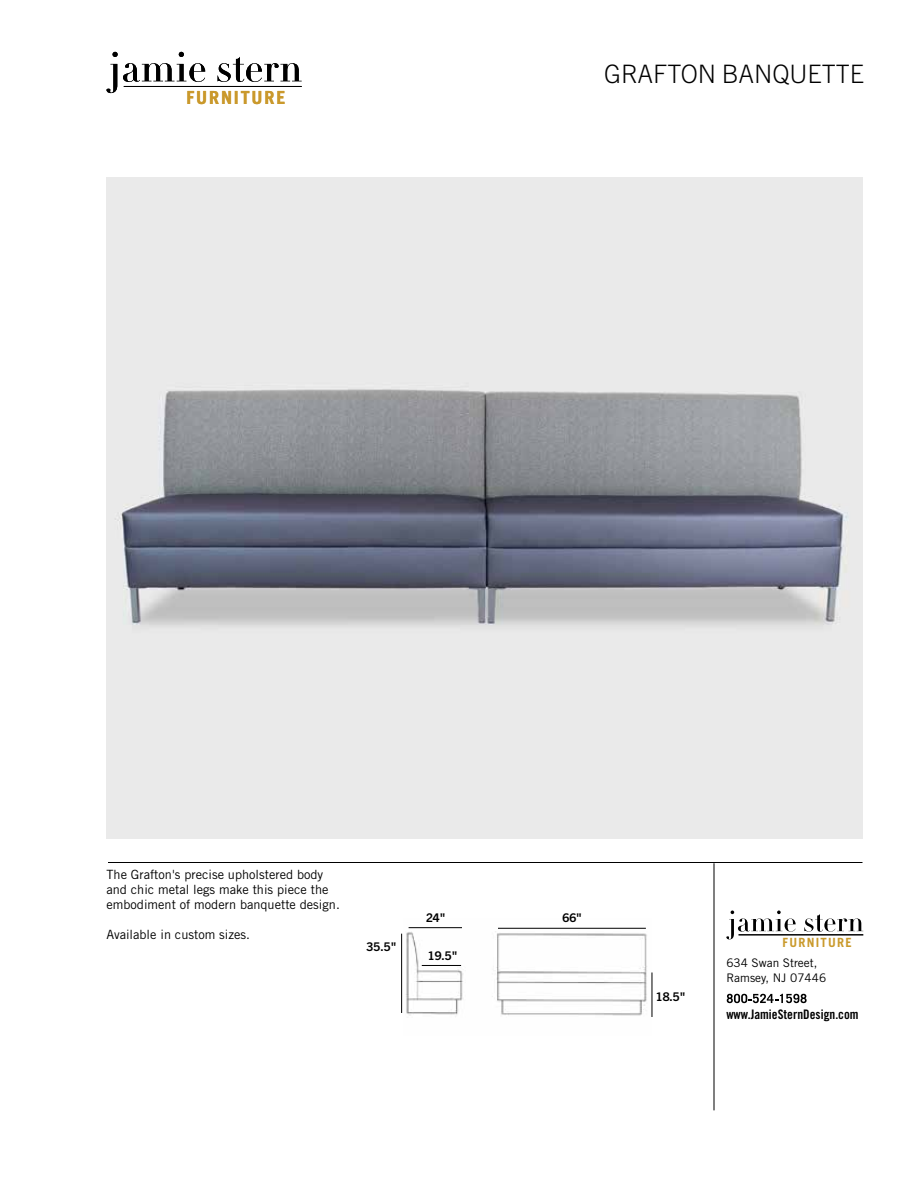
<style>
.page{position:relative;width:918px;height:1188px;background:#fff}
.page>*{position:absolute;margin:0;border:0;box-sizing:border-box;transform-origin:0 0}
.t1{font:300 25.5px "Trade Gothic Next LT Pro";color:#000}
.t2{font:700 18.15px "Trade Gothic";letter-spacing:.1em;color:#ca992c}
.t3{font:13.2px "Trade Gothic LT Std Bd Cn 20";color:#000}
.t4{font:12.75px/15px "Trade Gothic";color:#000}
.t5{font:700 12.75px "Trade Gothic LT Std";letter-spacing:.1em;color:#ca9a2c}
.t6{font:700 12px "Trade Gothic Next LT Pro";color:#000}
.t7{font:11.85px/14.2px "Trade Gothic";color:#000}
</style>
<div class="page">
<hr style="left:124px;top:86px;width:178px;height:1px;background:#000">
<svg style="left:107px;top:52px;width:98px;height:41px"></svg>
<svg style="left:218px;top:57px;width:84px;height:25px"></svg>
<svg style="left:727px;top:994px;width:80px;height:9px"></svg>
<hr style="left:738px;top:934px;width:125px;height:2px;background:#000">
<svg style="left:726px;top:911px;width:70px;height:28px"></svg>
<svg style="left:804px;top:914px;width:59px;height:18px"></svg>
<hr style="left:108px;top:862px;width:754px;height:1px;background:#000">
<hr style="left:714px;top:863px;width:1px;height:247px;background:#000">
<img style="left:406px;top:927px;width:241px;height:89px">
<img style="left:106px;top:177px;width:756px;height:661px">
<hr style="left:401px;top:934px;width:1px;height:79px;background:#000">
<hr style="left:652px;top:972px;width:1px;height:45px;background:#000">
<hr style="left:498px;top:928px;width:148px;height:1px;background:#000">
<hr style="left:409px;top:927px;width:53px;height:1px;background:#000">
<hr style="left:422px;top:965px;width:39px;height:1px;background:#000">
<h2 class="t2" style="left:186px;top:86px;width:100px">FURNITURE</h2>
<h1 class="t1" style="left:604px;top:55px;width:261px">GRAFTON BANQUETTE</h1>
<p class="t4" style="left:106px;top:867px;width:235px">The Grafton's precise upholstered body and chic metal legs make this piece the embodiment of modern banquette design.</p>
<p class="t4" style="left:106px;top:927px;width:145px">Available in custom sizes.</p>
<p class="t6" style="left:367px;top:938px;width:31px">35.5"</p>
<p class="t6" style="left:426px;top:909px;width:21px">24"</p>
<p class="t6" style="left:428px;top:948px;width:31px">19.5"</p>
<p class="t6" style="left:562px;top:909px;width:21px">66"</p>
<p class="t6" style="left:656px;top:988px;width:31px">18.5"</p>
<p class="t5" style="left:782px;top:935px;width:71px">FURNITURE</p>
<p class="t7" style="left:726px;top:956px;width:101px">634 Swan Street,<br>Ramsey, NJ 07446</p>
<p class="t3" style="left:726px;top:1006px;width:134px">www.JamieSternDesign.com</p>
</div>
